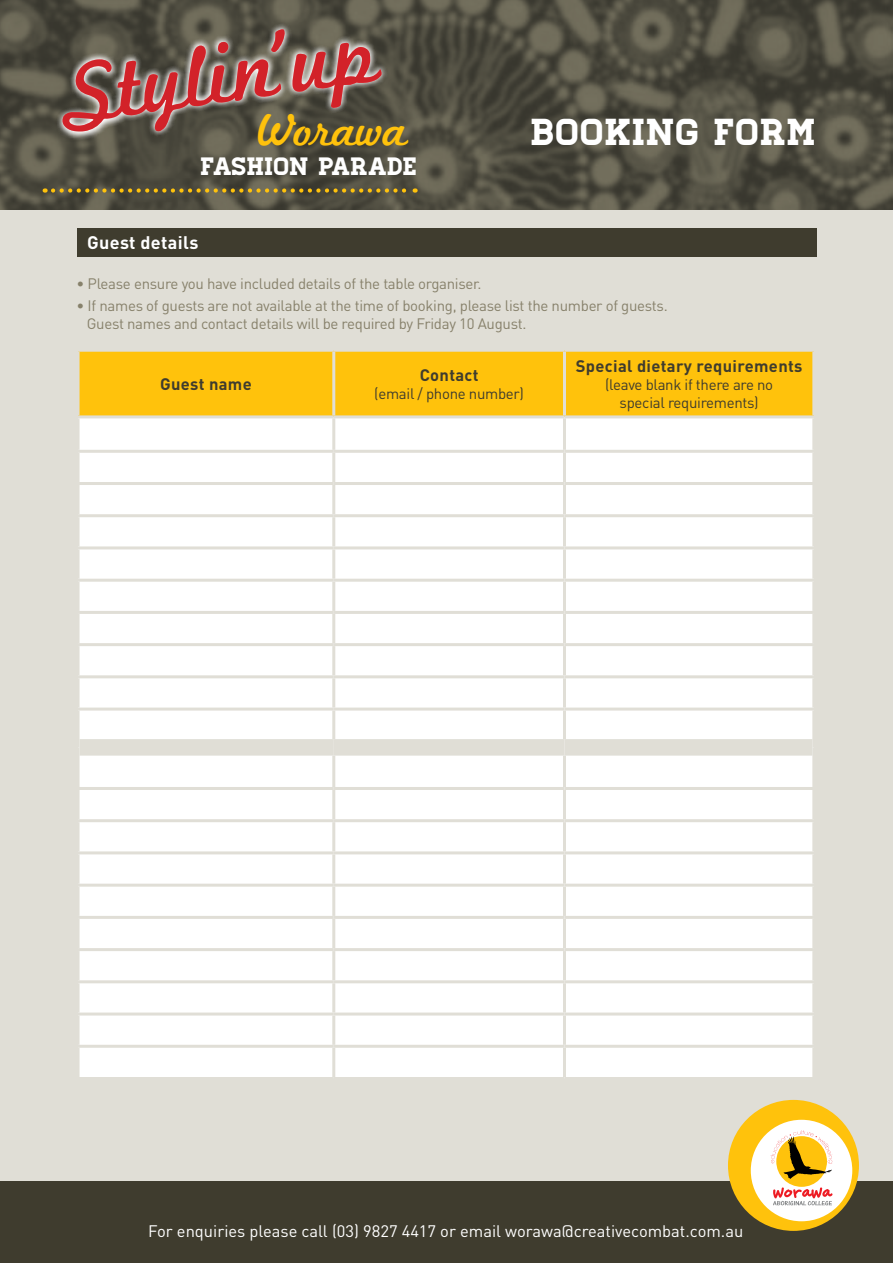
<style>
.page{position:relative;width:893px;height:1263px;background:#fff}
.page>*{position:absolute;margin:0;border:0;box-sizing:border-box;transform-origin:0 0}
.t1{font:89.7px "Marketing Script";color:#d22229}
.t2{font:47.4px "Marketing Script";color:#ffc20c}
.t3{font:37.5px "Homestead";letter-spacing:.03em;color:#fff}
.t4{font:25.05px "Homestead";letter-spacing:.01em;color:#fff}
.t5{font:700 18px "DIN";letter-spacing:.02em;color:#fff}
.t6{font:16.5px "DIN";color:#fff}
.t7{font:700 16.5px "DIN";letter-spacing:.02em;color:#3f3c2e}
.t8{font:15px/18px "DIN";letter-spacing:-.02em;color:#87816b}
.t9{font:15px/18px "DIN";letter-spacing:-.02em;color:#3f3c2e;text-align:center}
</style>
<div class="page">
<img style="left:0;top:0;width:893px;height:210px">
<div style="left:0;top:210px;width:893px;height:1053px;background:#e0ded6"></div>
<div style="left:0;top:1181px;width:893px;height:82px;background:#3f3c2e"></div>
<div style="left:728px;top:1100px;width:131px;height:131px;background:#ffc20c;border-radius:50%"></div>
<div style="left:751px;top:1120px;width:101px;height:101px;background:#fff;border-radius:50%"></div>
<div style="left:776px;top:1136px;width:51px;height:51px;background:#ffc20c;border-radius:50%"></div>
<svg style="left:771px;top:1130px;width:61px;height:49px"></svg>
<svg style="left:773px;top:1187px;width:59px;height:18px"></svg>
<svg style="left:53px;top:188px;width:363px;height:5px;background:#877331"></svg>
<svg style="left:47px;top:9px;width:346px;height:143px;background:#757469"></svg>
<div style="left:80px;top:352px;width:732px;height:63px;background:#ffc20c"></div>
<div style="left:80px;top:418px;width:732px;height:659px;background:#fff"></div>
<hr style="left:332px;top:352px;width:3px;height:63px;background:#e0ded6">
<hr style="left:563px;top:352px;width:3px;height:63px;background:#e0ded6">
<hr style="left:332px;top:418px;width:3px;height:32px;background:#e0ded6">
<hr style="left:563px;top:418px;width:3px;height:32px;background:#e0ded6">
<hr style="left:77px;top:450px;width:257px;height:3px;background:#e0ded6">
<hr style="left:77px;top:482px;width:257px;height:3px;background:#e0ded6">
<hr style="left:77px;top:514px;width:257px;height:3px;background:#e0ded6">
<hr style="left:77px;top:546px;width:257px;height:3px;background:#e0ded6">
<hr style="left:77px;top:579px;width:257px;height:3px;background:#e0ded6">
<hr style="left:77px;top:611px;width:257px;height:3px;background:#e0ded6">
<hr style="left:77px;top:643px;width:257px;height:3px;background:#e0ded6">
<hr style="left:77px;top:675px;width:257px;height:3px;background:#e0ded6">
<hr style="left:332px;top:453px;width:3px;height:29px;background:#e0ded6">
<hr style="left:332px;top:485px;width:3px;height:29px;background:#e0ded6">
<hr style="left:332px;top:517px;width:3px;height:29px;background:#e0ded6">
<hr style="left:332px;top:549px;width:3px;height:30px;background:#e0ded6">
<hr style="left:332px;top:582px;width:3px;height:29px;background:#e0ded6">
<hr style="left:332px;top:614px;width:3px;height:29px;background:#e0ded6">
<hr style="left:332px;top:646px;width:3px;height:29px;background:#e0ded6">
<hr style="left:332px;top:678px;width:3px;height:29px;background:#e0ded6">
<hr style="left:334px;top:450px;width:230px;height:3px;background:#e0ded6">
<hr style="left:564px;top:450px;width:251px;height:3px;background:#e0ded6">
<hr style="left:563px;top:453px;width:3px;height:29px;background:#e0ded6">
<hr style="left:563px;top:485px;width:3px;height:29px;background:#e0ded6">
<hr style="left:563px;top:517px;width:3px;height:29px;background:#e0ded6">
<hr style="left:563px;top:549px;width:3px;height:30px;background:#e0ded6">
<hr style="left:563px;top:582px;width:3px;height:29px;background:#e0ded6">
<hr style="left:563px;top:614px;width:3px;height:29px;background:#e0ded6">
<hr style="left:563px;top:646px;width:3px;height:29px;background:#e0ded6">
<hr style="left:563px;top:678px;width:3px;height:29px;background:#e0ded6">
<hr style="left:334px;top:482px;width:230px;height:3px;background:#e0ded6">
<hr style="left:564px;top:482px;width:251px;height:3px;background:#e0ded6">
<hr style="left:334px;top:514px;width:230px;height:3px;background:#e0ded6">
<hr style="left:564px;top:514px;width:251px;height:3px;background:#e0ded6">
<hr style="left:334px;top:546px;width:230px;height:3px;background:#e0ded6">
<hr style="left:564px;top:546px;width:251px;height:3px;background:#e0ded6">
<hr style="left:334px;top:579px;width:230px;height:3px;background:#e0ded6">
<hr style="left:564px;top:579px;width:251px;height:3px;background:#e0ded6">
<hr style="left:334px;top:611px;width:230px;height:3px;background:#e0ded6">
<hr style="left:564px;top:611px;width:251px;height:3px;background:#e0ded6">
<hr style="left:334px;top:643px;width:230px;height:3px;background:#e0ded6">
<hr style="left:564px;top:643px;width:251px;height:3px;background:#e0ded6">
<hr style="left:334px;top:675px;width:230px;height:3px;background:#e0ded6">
<hr style="left:564px;top:675px;width:251px;height:3px;background:#e0ded6">
<hr style="left:77px;top:707px;width:257px;height:3px;background:#e0ded6">
<hr style="left:332px;top:710px;width:3px;height:29px;background:#e0ded6">
<hr style="left:334px;top:707px;width:230px;height:3px;background:#e0ded6">
<hr style="left:564px;top:707px;width:251px;height:3px;background:#e0ded6">
<hr style="left:563px;top:710px;width:3px;height:29px;background:#e0ded6">
<div style="left:80px;top:739px;width:254px;height:17px;background:#e0ded6"></div>
<hr style="left:332px;top:756px;width:3px;height:31px;background:#e0ded6">
<div style="left:334px;top:739px;width:230px;height:17px;background:#e0ded6"></div>
<div style="left:564px;top:739px;width:248px;height:17px;background:#e0ded6"></div>
<hr style="left:563px;top:756px;width:3px;height:31px;background:#e0ded6">
<hr style="left:77px;top:787px;width:257px;height:3px;background:#e0ded6">
<hr style="left:77px;top:819px;width:257px;height:3px;background:#e0ded6">
<hr style="left:77px;top:851px;width:257px;height:3px;background:#e0ded6">
<hr style="left:77px;top:884px;width:257px;height:3px;background:#e0ded6">
<hr style="left:77px;top:916px;width:257px;height:3px;background:#e0ded6">
<hr style="left:77px;top:948px;width:257px;height:3px;background:#e0ded6">
<hr style="left:77px;top:980px;width:257px;height:3px;background:#e0ded6">
<hr style="left:77px;top:1012px;width:257px;height:3px;background:#e0ded6">
<hr style="left:77px;top:1045px;width:257px;height:3px;background:#e0ded6">
<hr style="left:332px;top:790px;width:3px;height:29px;background:#e0ded6">
<hr style="left:332px;top:822px;width:3px;height:29px;background:#e0ded6">
<hr style="left:332px;top:854px;width:3px;height:30px;background:#e0ded6">
<hr style="left:332px;top:887px;width:3px;height:29px;background:#e0ded6">
<hr style="left:332px;top:919px;width:3px;height:29px;background:#e0ded6">
<hr style="left:332px;top:951px;width:3px;height:29px;background:#e0ded6">
<hr style="left:332px;top:983px;width:3px;height:29px;background:#e0ded6">
<hr style="left:332px;top:1015px;width:3px;height:30px;background:#e0ded6">
<hr style="left:332px;top:1048px;width:3px;height:29px;background:#e0ded6">
<hr style="left:334px;top:787px;width:230px;height:3px;background:#e0ded6">
<hr style="left:564px;top:787px;width:251px;height:3px;background:#e0ded6">
<hr style="left:563px;top:790px;width:3px;height:29px;background:#e0ded6">
<hr style="left:563px;top:822px;width:3px;height:29px;background:#e0ded6">
<hr style="left:563px;top:854px;width:3px;height:30px;background:#e0ded6">
<hr style="left:563px;top:887px;width:3px;height:29px;background:#e0ded6">
<hr style="left:563px;top:919px;width:3px;height:29px;background:#e0ded6">
<hr style="left:563px;top:951px;width:3px;height:29px;background:#e0ded6">
<hr style="left:563px;top:983px;width:3px;height:29px;background:#e0ded6">
<hr style="left:563px;top:1015px;width:3px;height:30px;background:#e0ded6">
<hr style="left:563px;top:1048px;width:3px;height:29px;background:#e0ded6">
<hr style="left:334px;top:819px;width:230px;height:3px;background:#e0ded6">
<hr style="left:564px;top:819px;width:251px;height:3px;background:#e0ded6">
<hr style="left:334px;top:851px;width:230px;height:3px;background:#e0ded6">
<hr style="left:564px;top:851px;width:251px;height:3px;background:#e0ded6">
<hr style="left:334px;top:884px;width:230px;height:3px;background:#e0ded6">
<hr style="left:564px;top:884px;width:251px;height:3px;background:#e0ded6">
<hr style="left:334px;top:916px;width:230px;height:3px;background:#e0ded6">
<hr style="left:564px;top:916px;width:251px;height:3px;background:#e0ded6">
<hr style="left:334px;top:948px;width:230px;height:3px;background:#e0ded6">
<hr style="left:564px;top:948px;width:251px;height:3px;background:#e0ded6">
<hr style="left:334px;top:980px;width:230px;height:3px;background:#e0ded6">
<hr style="left:564px;top:980px;width:251px;height:3px;background:#e0ded6">
<hr style="left:334px;top:1012px;width:230px;height:3px;background:#e0ded6">
<hr style="left:564px;top:1012px;width:251px;height:3px;background:#e0ded6">
<hr style="left:334px;top:1045px;width:230px;height:3px;background:#e0ded6">
<hr style="left:564px;top:1045px;width:251px;height:3px;background:#e0ded6">
<div style="left:77px;top:229px;width:739px;height:28px;background:#3f3c2e"></div>
<h1 class="t1" style="left:57px;top:42px;width:318px;rotate:-8deg">Stylin’up</h1>
<h2 class="t2" style="left:258px;top:102px;width:151px">Worawa</h2>
<h3 class="t3" style="left:532px;top:110px;width:286px">BOOKING FORM</h3>
<h3 class="t4" style="left:201px;top:152px;width:218px">FASHION PARADE</h3>
<p class="t5" style="left:87px;top:231px;width:113px">Guest details</p>
<p class="t8" style="left:77px;top:274px;width:406px">• Please ensure you have included details of the table organiser.</p>
<p class="t8" style="left:87px;top:296px;width:582px;text-indent:-10px">• If names of guests are not available at the time of booking, please list the number of guests.<br>Guest names and contact details will be required by Friday 10 August.</p>
<p class="t7" style="left:160px;top:374px;width:93px">Guest name</p>
<p class="t7" style="left:420px;top:365px;width:60px">Contact</p>
<p class="t9" style="left:374px;top:385px;width:151px">(email / phone number)</p>
<p class="t7" style="left:576px;top:356px;width:228px">Special dietary requirements</p>
<p class="t9" style="left:605px;top:376px;width:170px">(leave blank if there are no special requirements)</p>
<p class="t6" style="left:148px;top:1220px;width:597px">For enquiries please call (03) 9827 4417 or email worawa@creativecombat.com.au</p>
</div>
